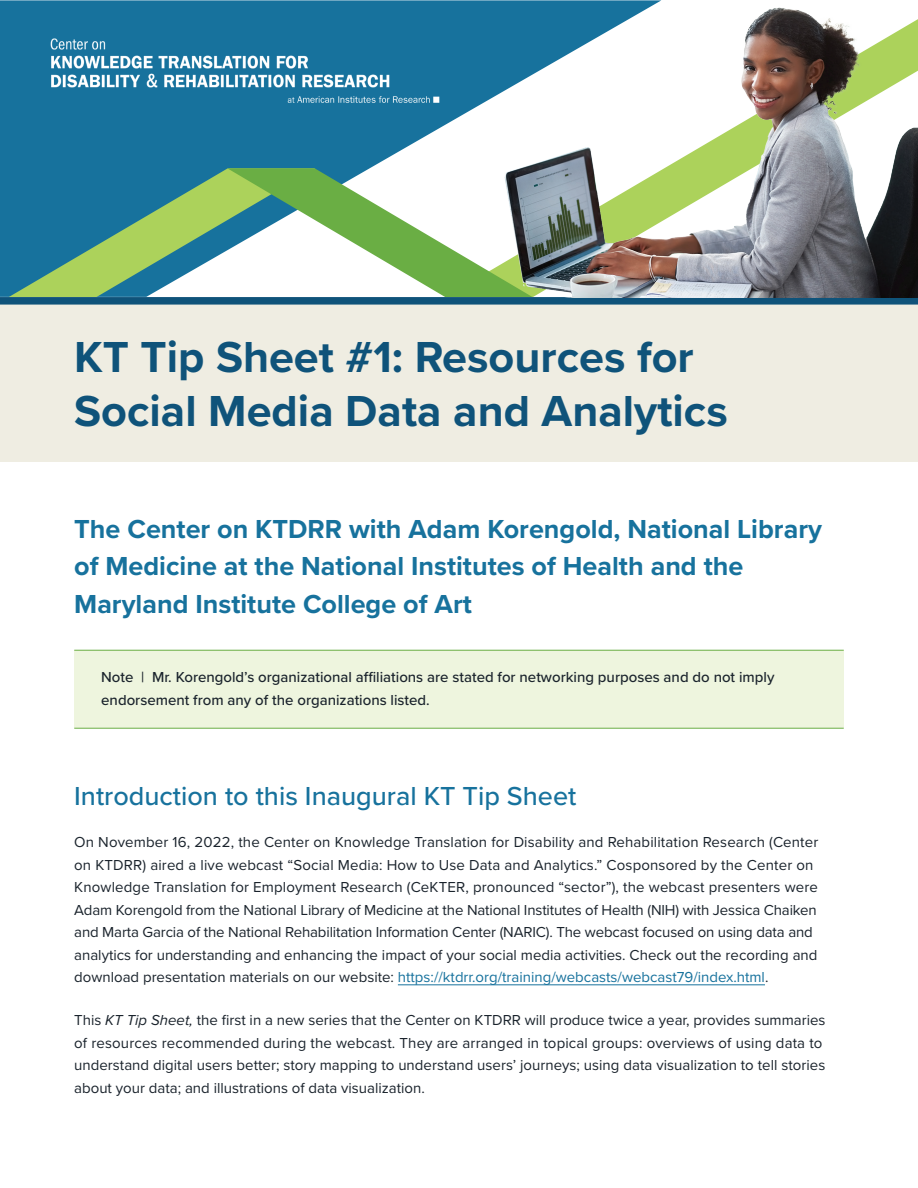
<style>
.page{position:relative;width:918px;height:1188px;background:#fff}
.page>*{position:absolute;margin:0;border:0;box-sizing:border-box;transform-origin:0 0}
.t1{font:700 45px/54px "Proxima Nova";color:#0f537a}
.t2{font:700 27px/37.5px "Proxima Nova";color:#17729d}
.t3{font:500 27px "Proxima Nova";color:#17729d}
.Paragraph_no_indent{font:15px/22.5px "Proxima Nova";color:#1a232c}
.Note{font:500 15px/22.5px "Proxima Nova";color:#1a232c}
.s1{color:#17729d}
.s2{font-style:italic}
</style>
<div class="page">
<div style="left:0;top:305px;width:918px;height:157px;background:#efede2"></div>
<div style="left:0;top:0;width:456px;height:297px;background:#17729d"></div>
<svg style="left:9px;top:168px;width:447px;height:129px"></svg>
<img style="left:50px;top:34px;width:391px;height:77px">
<div style="left:0;top:297px;width:918px;height:8px;background:#0f537a"></div>
<div style="left:74px;top:650px;width:770px;height:78px;background:#eef5de"></div>
<hr style="left:74px;top:728px;width:770px;height:1px;background:#6aae44">
<hr style="left:74px;top:650px;width:770px;height:1px;background:#6aae44">
<hr style="left:398px;top:984px;width:367px;height:1px;background:#17729d">
<img style="left:456px;top:0;width:462px;height:298px">
<h1 class="t1" style="left:74px;top:329px;width:655px">KT Tip Sheet #1: Resources for<br>Social Media Data and Analytics</h1>
<h2 class="t2" style="left:74px;top:509px;width:749px">The Center on KTDRR with Adam Korengold, National Library of Medicine at the National Institutes of Health and the<br>Maryland Institute College of Art</h2>
<p class="Note" style="left:101px;top:666px;width:675px">Note | Mr. Korengold’s organizational affiliations are stated for networking purposes and do not imply endorsement from any of the organizations listed.</p>
<h3 class="t3" style="left:74px;top:776px;width:504px">Introduction to this Inaugural KT Tip Sheet</h3>
<p class="Paragraph_no_indent" style="left:74px;top:831px;width:746px">On November 16, 2022, the Center on Knowledge Translation for Disability and Rehabilitation Research (Center on KTDRR) aired a live webcast “Social Media: How to Use Data and Analytics.” Cosponsored by the Center on Knowledge Translation for Employment Research (CeKTER, pronounced “sector”), the webcast presenters were Adam Korengold from the National Library of Medicine at the National Institutes of Health (NIH) with Jessica Chaiken and Marta Garcia of the National Rehabilitation Information Center (NARIC). The webcast focused on using data and analytics for understanding and enhancing the impact of your social media activities. Check out the recording and download presentation materials on our website: <span class="s1">https://ktdrr.org/training/webcasts/webcast79/index.html</span>.</p>
<p class="Paragraph_no_indent" style="left:74px;top:1008px;width:753px">This <span class="s2">KT Tip Sheet,</span> the first in a new series that the Center on KTDRR will produce twice a year, provides summaries of resources recommended during the webcast. They are arranged in topical groups: overviews of using data to understand digital users better; story mapping to understand users’ journeys; using data visualization to tell stories about your data; and illustrations of data visualization.</p>
</div>
